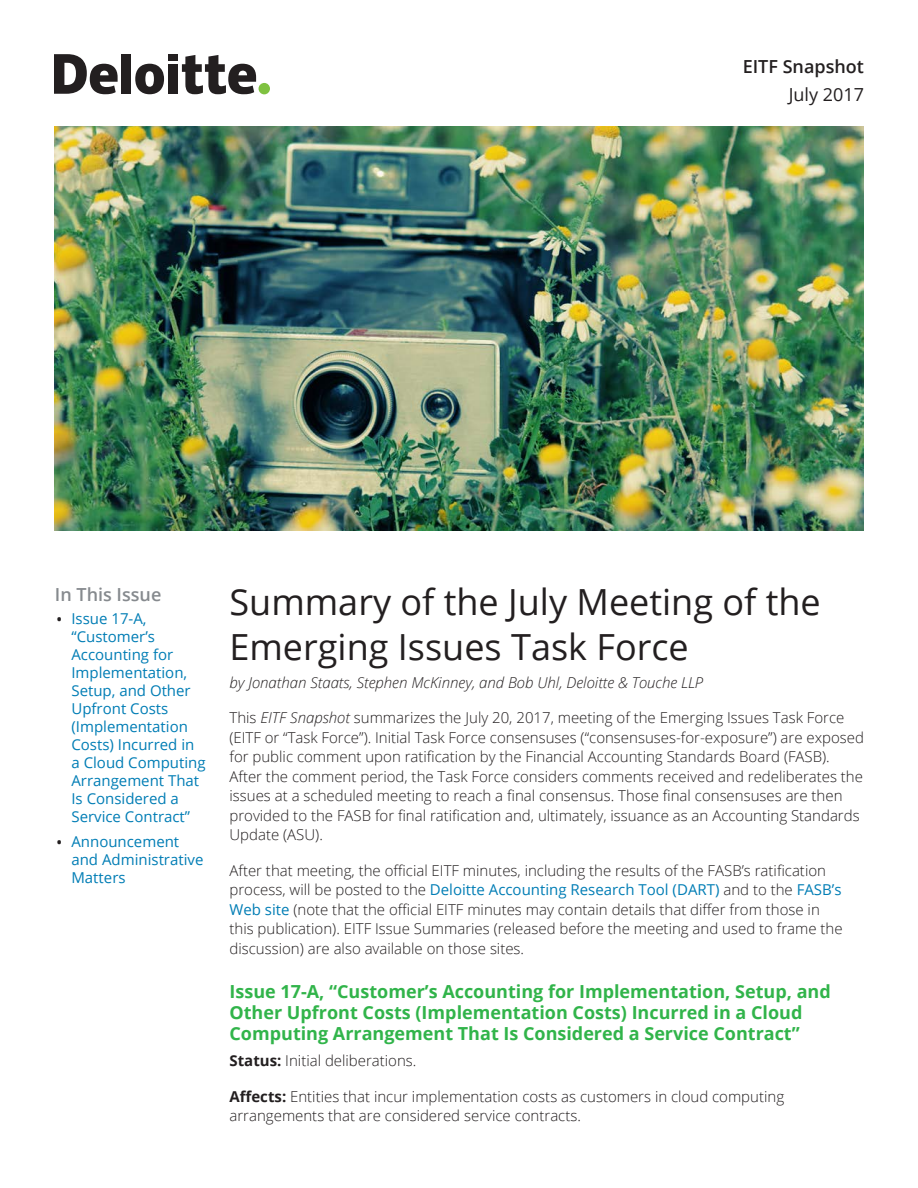
<style>
.page{position:relative;width:918px;height:1188px;background:#fff}
.page>*{position:absolute;margin:0;border:0;box-sizing:border-box;transform-origin:0 0}
.Snapshot_Title{font:36px/45px "Open Sans";color:#231f20}
.Subhead_A__Bold_Colo{font:700 18px/21px "Open Sans";color:#31b44a}
.Subhead_B__Bold{font:600 18px "Open Sans";color:#231f20}
.TOC_In_This_Issue{font:600 18px "Open Sans";color:#868a8e}
.Subhead_D__Regular_B{font:18px "Open Sans";color:#231f20}
.Body{font:300 15px/19.5px "Open Sans";color:#231f20}
.t1{font:15px/18px "Open Sans";color:#007db5}
.Byline{font:italic 300 15px "Open Sans";color:#231f20}
.s1{font-weight:300;font-size:24px;color:#231f20}
.s2{font-style:italic}
.s3{font-weight:400;color:#007db5}
.s4{font-weight:700}
</style>
<div class="page">
<div style="left:259px;top:83px;width:11px;height:11px;background:#7fc241;border-radius:50%"></div>
<div style="left:121px;top:54px;width:10px;height:40px;background:#231f20"></div>
<svg style="left:135px;top:64px;width:29px;height:30px"></svg>
<div style="left:168px;top:64px;width:10px;height:30px;background:#231f20"></div>
<div style="left:168px;top:54px;width:10px;height:7px;background:#231f20"></div>
<svg style="left:182px;top:55px;width:74px;height:39px"></svg>
<svg style="left:54px;top:54px;width:64px;height:40px"></svg>
<img style="left:54px;top:126px;width:810px;height:405px">
<p class="Subhead_B__Bold" style="left:743px;top:54px;width:123px">EITF Snapshot</p>
<p class="Subhead_D__Regular_B" style="left:789px;top:82px;width:77px">July 2017</p>
<p class="TOC_In_This_Issue" style="left:55px;top:582px;width:108px">In This Issue</p>
<p class="t1" style="left:71px;top:610px;width:136px;text-indent:-16px"><span class="s1">•</span> Issue 17-A, “Customer’s<br>Accounting for<br>Implementation,<br>Setup, and Other<br>Upfront Costs (Implementation<br>Costs) Incurred in a Cloud Computing<br>Arrangement That<br>Is Considered a<br>Service Contract”</p>
<p class="t1" style="left:71px;top:832px;width:134px;text-indent:-16px"><span class="s1">•</span> Announcement and Administrative<br>Matters</p>
<p class="Snapshot_Title" style="left:230px;top:578px;width:593px">Summary of the July Meeting of the<br>Emerging Issues Task Force</p>
<p class="Byline" style="left:230px;top:672px;width:475px">by Jonathan Staats, Stephen McKinney, and Bob Uhl, Deloitte &amp; Touche LLP</p>
<p class="Body" style="left:230px;top:708px;width:636px">This <span class="s2">EITF Snapshot</span> summarizes the July 20, 2017, meeting of the Emerging Issues Task Force (EITF or “Task Force”). Initial Task Force consensuses (“consensuses-for-exposure”) are exposed for public comment upon ratification by the Financial Accounting Standards Board (FASB).<br>After the comment period, the Task Force considers comments received and redeliberates the issues at a scheduled meeting to reach a final consensus. Those final consensuses are then provided to the FASB for final ratification and, ultimately, issuance as an Accounting Standards Update (ASU).</p>
<p class="Body" style="left:230px;top:860px;width:615px">After that meeting, the official EITF minutes, including the results of the FASB’s ratification process, will be posted to the <span class="s3">Deloitte Accounting Research Tool (DART)</span> and to the <span class="s3">FASB’s Web site</span> (note that the official EITF minutes may contain details that differ from those in this publication). EITF Issue Summaries (released before the meeting and used to frame the discussion) are also available on those sites.</p>
<p class="Subhead_A__Bold_Colo" style="left:230px;top:980px;width:603px">Issue 17-A, “Customer’s Accounting for Implementation, Setup, and<br>Other Upfront Costs (Implementation Costs) Incurred in a Cloud<br>Computing Arrangement That Is Considered a Service Contract”</p>
<p class="Body" style="left:230px;top:1051px;width:189px"><span class="s4">Status:</span> Initial deliberations.</p>
<p class="Body" style="left:230px;top:1086px;width:556px"><span class="s4">Affects:</span> Entities that incur implementation costs as customers in cloud computing arrangements that are considered service contracts.</p>
</div>
